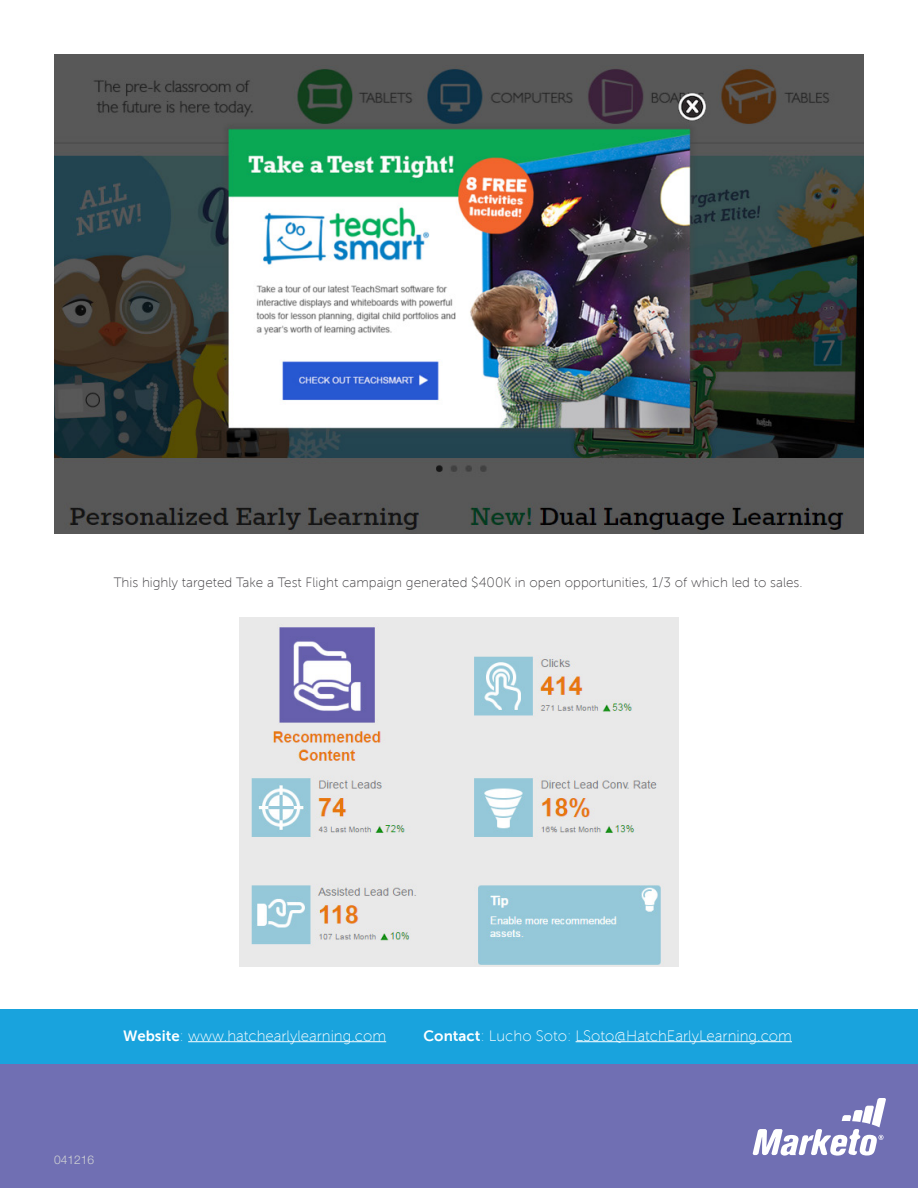
<style>
.page{position:relative;width:918px;height:1188px;background:#fff}
.page>*{position:absolute;margin:0;border:0;box-sizing:border-box;transform-origin:0 0}
.t1{font:300 15px "Marketo Sans";color:#fff}
.t2{font:300 13.5px "Marketo Sans";color:#424043}
.t3{font:300 12px "Helvetica Neue LT Std";color:#d1d3d4}
.s1{font-weight:700}
</style>
<div class="page">
<div style="left:0;top:1010px;width:918px;height:55px;background:#19a3dd"></div>
<div style="left:0;top:1065px;width:918px;height:123px;background:#706fb3"></div>
<svg style="left:753px;top:1098px;width:133px;height:58px"></svg>
<hr style="left:188px;top:1041px;width:198px;height:1px;background:#fff">
<hr style="left:576px;top:1041px;width:216px;height:1px;background:#fff">
<img style="left:54px;top:54px;width:810px;height:479px">
<img style="left:239px;top:617px;width:440px;height:350px">
<p class="t2" style="left:114px;top:576px;width:690px">This highly targeted Take a Test Flight campaign generated $400K in open opportunities, 1/3 of which led to sales.</p>
<p class="t1" style="left:123px;top:1027px;width:264px"><span class="s1">Website</span>: www.hatchearlylearning.com</p>
<p class="t1" style="left:424px;top:1027px;width:370px"><span class="s1">Contact</span>: Lucho Soto: LSoto@HatchEarlyLearning.com</p>
<p class="t3" style="left:54px;top:1153px;width:42px">041216</p>
</div>
